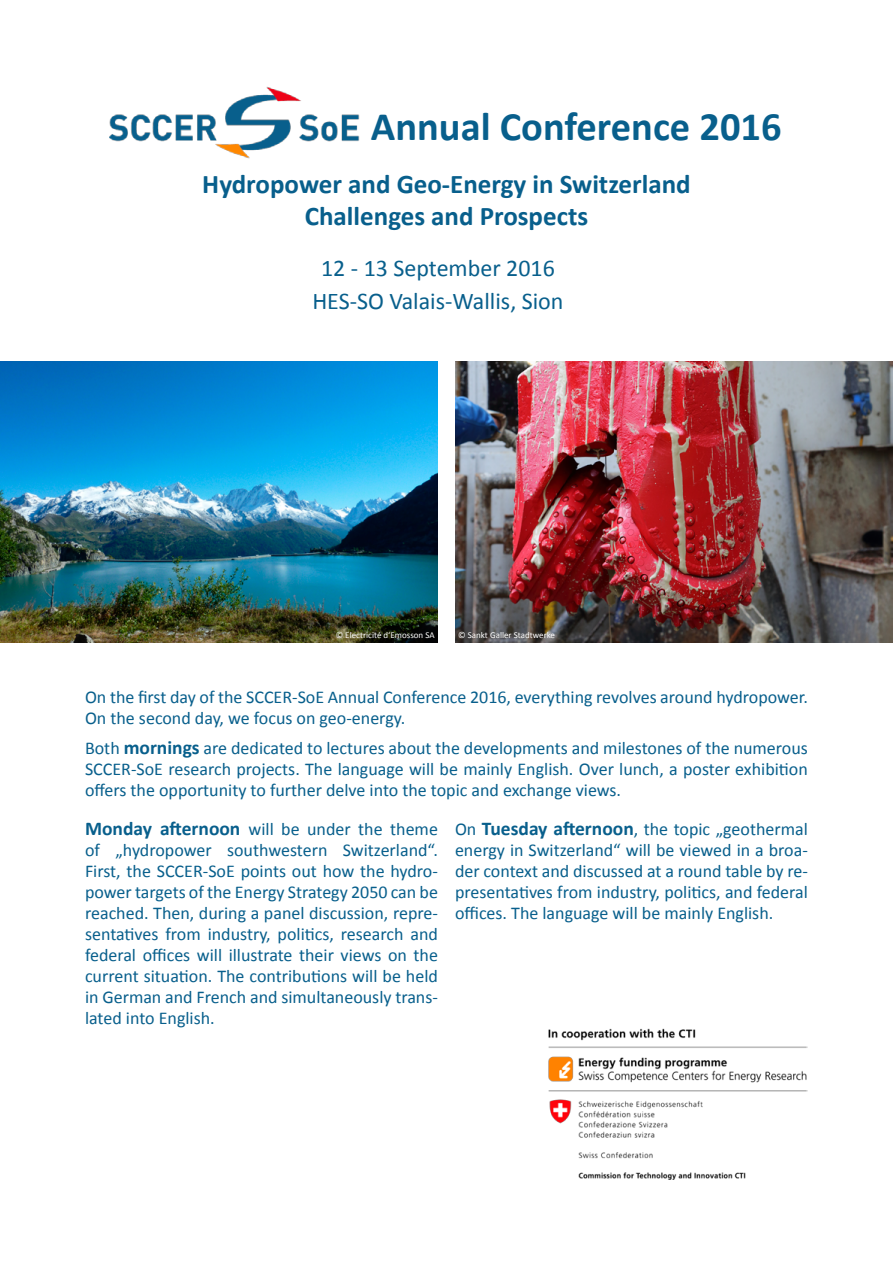
<style>
.page{position:relative;width:893px;height:1263px;background:#fff}
.page>*{position:absolute;margin:0;border:0;box-sizing:border-box;transform-origin:0 0}
.t1{font:700 40.5px "Calibri";color:#085f8c}
.t2{font:700 27px/32.4px "Calibri";color:#085f8c;text-align:center}
.t3{font:24px/32.4px "Calibri";color:#085f8c;text-align:center}
.t4{font:18px/21px "Calibri";color:#085f8c;text-align:justify}
.t5{font:9px "Calibri";color:#fff}
.s1{font-weight:700;font-size:19.5px}
</style>
<div class="page">
<img style="left:0;top:361px;width:438px;height:281px">
<img style="left:548px;top:1028px;width:260px;height:152px">
<img style="left:110px;top:87px;width:250px;height:72px">
<img style="left:455px;top:361px;width:438px;height:281px">
<h1 class="t1" style="left:371px;top:101px;width:412px">Annual Conference 2016</h1>
<h2 class="t2" style="left:202px;top:168px;width:490px">Hydropower and Geo-Energy in Switzerland<br>Challenges and Prospects</h2>
<h3 class="t3" style="left:312px;top:252px;width:253px">12 - 13 September 2016<br>HES-SO Valais-Wallis, Sion</h3>
<p class="t5" style="left:336px;top:630px;width:100px">© Electricité d‘Emosson SA</p>
<p class="t5" style="left:458px;top:630px;width:98px">© Sankt Galler Stadtwerke</p>
<p class="t4" style="left:85px;top:687px;width:724px">On the first day of the SCCER-SoE Annual Conference 2016, everything revolves around hydropower.<br>On the second day, we focus on geo-energy.</p>
<p class="t4" style="left:85px;top:737px;width:724px">Both <span class="s1">mornings</span> are dedicated to lectures about the developments and milestones of the numerous SCCER-SoE research projects. The language will be mainly English. Over lunch, a poster exhibition offers the opportunity to further delve into the topic and exchange views.</p>
<p class="t4" style="left:85px;top:818px;width:354px"><span class="s1">Monday afternoon</span> will be under the theme of „hydropower southwestern Switzerland“.<br>First, the SCCER-SoE points out how the hydro&shy;power targets of the Energy Strategy 2050 can be reached. Then, during a panel discussion, repre&shy;sentatives from industry, politics, research and federal offices will illustrate their views on the current situation. The contributions will be held in German and French and simultaneously trans&shy;lated into English.</p>
<p class="t4" style="left:455px;top:818px;width:354px">On <span class="s1">Tuesday afternoon</span>, the topic „geothermal energy in Switzerland“ will be viewed in a broa&shy;der context and discussed at a round table by re&shy;presentatives from industry, politics, and federal offices. The language will be mainly English.</p>
</div>
